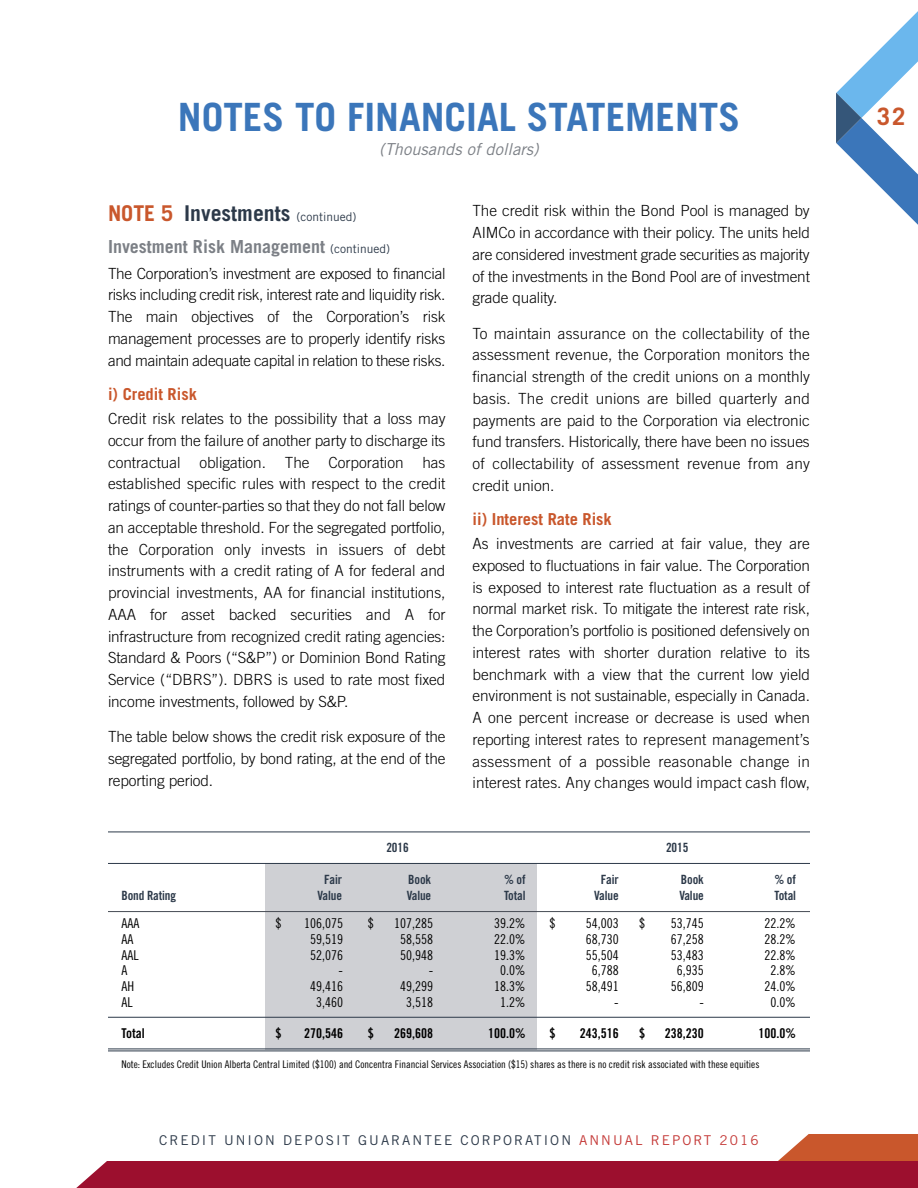
<style>
.page{position:relative;width:918px;height:1188px;background:#fff}
.page>*{position:absolute;margin:0;border:0;box-sizing:border-box;transform-origin:0 0}
.t1{font:700 39px "Trade Gothic";color:#3b76ba}
.t2{font:700 24px "Trade Gothic";color:#c9572c}
.t3{font:700 21.75px "Trade Gothic";color:#2c3949}
.t4{font:700 18px "Trade Gothic";color:#7c8086}
.t5{font:700 16.5px "Trade Gothic";color:#c9572c}
.t6{font:italic 16.5px "Trade Gothic";color:#7c8086}
.t7{font:300 15.3px/21.8px "Trade Gothic";letter-spacing:-.01em;color:#000;text-align:justify}
.t8{font:13.5px "Trade Gothic Cond Eighteen";color:#000}
.t9{font:13.5px "Trade Gothic";letter-spacing:.15em;color:#2c3949}
.t10{font:13.5px "Trade Gothic Bold Cond Twenty";color:#000}
.t11{font:12.75px "Trade Gothic Bold Cond Twenty";letter-spacing:-.01em;color:#2c3949}
.t12{font:10.5px "Trade Gothic Cond Eighteen";color:#000}
.s1{color:#c9572c}
.s2{font-weight:400;font-size:12px}
.s3{font-weight:400;font-size:12px;color:#2c3949}
.s4{color:#c43836}
</style>
<div class="page">
<svg style="left:836px;top:11px;width:82px;height:214px"></svg>
<svg style="left:76px;top:1134px;width:842px;height:54px"></svg>
<div style="left:446px;top:864px;width:91px;height:186px;background:#cfd0d4"></div>
<div style="left:355px;top:864px;width:91px;height:186px;background:#cfd0d4"></div>
<div style="left:265px;top:864px;width:91px;height:186px;background:#cfd0d4"></div>
<hr style="left:108px;top:832px;width:702px;height:1px;background:#2c3949">
<hr style="left:108px;top:863px;width:702px;height:1px;background:#2c3949">
<hr style="left:108px;top:911px;width:702px;height:1px;background:#464b54">
<hr style="left:108px;top:1017px;width:702px;height:1px;background:#2c3949">
<hr style="left:108px;top:1048px;width:702px;height:1px;background:#2c3949">
<hr style="left:108px;top:1050px;width:702px;height:1px;background:#2c3949">
<h1 class="t1" style="left:178px;top:103px;width:564px">NOTES TO FINANCIAL STATEMENTS</h1>
<p class="t6" style="left:379px;top:144px;width:161px">(Thousands of dollars)</p>
<h3 class="t3" style="left:108px;top:205px;width:250px"><span class="s1">NOTE 5</span> Investments <span class="s2">(continued)</span></h3>
<p class="t4" style="left:108px;top:240px;width:284px">Investment Risk Management <span class="s3">(continued)</span></p>
<p class="t7" style="left:108px;top:264px;width:339px">The Corporation’s investment are exposed to financial risks including credit risk, interest rate and liquidity risk.<br>The main objectives of the Corporation’s risk management processes are to properly identify risks and maintain adequate capital in relation to these risks.</p>
<p class="t5" style="left:108px;top:388px;width:90px">i) Credit Risk</p>
<p class="t7" style="left:108px;top:409px;width:339px">Credit risk relates to the possibility that a loss may occur from the failure of another party to discharge its contractual obligation. The Corporation has established specific rules with respect to the credit ratings of counter-parties so that they do not fall below an acceptable threshold. For the segregated portfolio, the Corporation only invests in issuers of debt instruments with a credit rating of A for federal and provincial investments, AA for financial institutions, AAA for asset backed securities and A for infrastructure from recognized credit rating agencies:<br>Standard &amp; Poors (“S&amp;P”) or Dominion Bond Rating Service (“DBRS”). DBRS is used to rate most fixed income investments, followed by S&amp;P.</p>
<p class="t7" style="left:108px;top:727px;width:339px">The table below shows the credit risk exposure of the segregated portfolio, by bond rating, at the end of the reporting period.</p>
<p class="t7" style="left:472px;top:201px;width:339px">The credit risk within the Bond Pool is managed by AIMCo in accordance with their policy. The units held are considered investment grade securities as majority of the investments in the Bond Pool are of investment grade quality.</p>
<p class="t7" style="left:472px;top:324px;width:339px">To maintain assurance on the collectability of the assessment revenue, the Corporation monitors the financial strength of the credit unions on a monthly basis. The credit unions are billed quarterly and payments are paid to the Corporation via electronic fund transfers. Historically, there have been no issues of collectability of assessment revenue from any credit union.</p>
<p class="t5" style="left:472px;top:513px;width:141px">ii) Interest Rate Risk</p>
<p class="t7" style="left:472px;top:534px;width:339px">As investments are carried at fair value, they are exposed to fluctuations in fair value. The Corporation is exposed to interest rate fluctuation as a result of normal market risk. To mitigate the interest rate risk, the Corporation’s portfolio is positioned defensively on interest rates with shorter duration relative to its benchmark with a view that the current low yield environment is not sustainable, especially in Canada.<br>A one percent increase or decrease is used when reporting interest rates to represent management’s assessment of a possible reasonable change in interest rates. Any changes would impact cash flow,</p>
<p class="t11" style="left:386px;top:843px;width:24px">2016</p>
<p class="t11" style="left:666px;top:843px;width:24px">2015</p>
<p class="t11" style="left:324px;top:875px;width:20px">Fair</p>
<p class="t11" style="left:408px;top:875px;width:24px">Book</p>
<p class="t11" style="left:504px;top:875px;width:23px">% of</p>
<p class="t11" style="left:601px;top:875px;width:20px">Fair</p>
<p class="t11" style="left:681px;top:875px;width:24px">Book</p>
<p class="t11" style="left:774px;top:875px;width:23px">% of</p>
<p class="t11" style="left:122px;top:891px;width:56px">Bond Rating</p>
<p class="t11" style="left:318px;top:891px;width:26px">Value</p>
<p class="t11" style="left:407px;top:891px;width:26px">Value</p>
<p class="t11" style="left:504px;top:891px;width:23px">Total</p>
<p class="t11" style="left:594px;top:891px;width:26px">Value</p>
<p class="t11" style="left:679px;top:891px;width:26px">Value</p>
<p class="t11" style="left:775px;top:891px;width:23px">Total</p>
<p class="t8" style="left:122px;top:918px;width:19px">AAA</p>
<p class="t8" style="left:276px;top:918px;width:7px">$</p>
<p class="t8" style="left:304px;top:918px;width:40px">106,075</p>
<p class="t8" style="left:368px;top:918px;width:7px">$</p>
<p class="t8" style="left:394px;top:918px;width:40px">107,285</p>
<p class="t8" style="left:494px;top:918px;width:33px">39.2%</p>
<p class="t8" style="left:550px;top:918px;width:7px">$</p>
<p class="t8" style="left:586px;top:918px;width:34px">54,003</p>
<p class="t8" style="left:639px;top:918px;width:7px">$</p>
<p class="t8" style="left:671px;top:918px;width:34px">53,745</p>
<p class="t8" style="left:765px;top:918px;width:33px">22.2%</p>
<p class="t8" style="left:122px;top:934px;width:13px">AA</p>
<p class="t8" style="left:310px;top:934px;width:34px">59,519</p>
<p class="t8" style="left:400px;top:934px;width:34px">58,558</p>
<p class="t8" style="left:494px;top:934px;width:33px">22.0%</p>
<p class="t8" style="left:586px;top:934px;width:34px">68,730</p>
<p class="t8" style="left:671px;top:934px;width:34px">67,258</p>
<p class="t8" style="left:765px;top:934px;width:33px">28.2%</p>
<p class="t8" style="left:122px;top:950px;width:19px">AAL</p>
<p class="t8" style="left:310px;top:950px;width:34px">52,076</p>
<p class="t8" style="left:400px;top:950px;width:34px">50,948</p>
<p class="t8" style="left:494px;top:950px;width:33px">19.3%</p>
<p class="t8" style="left:586px;top:950px;width:34px">55,504</p>
<p class="t8" style="left:671px;top:950px;width:34px">53,483</p>
<p class="t8" style="left:765px;top:950px;width:33px">22.8%</p>
<p class="t8" style="left:122px;top:966px;width:7px">A</p>
<p class="t8" style="left:339px;top:966px;width:6px">-</p>
<p class="t8" style="left:429px;top:966px;width:6px">-</p>
<p class="t8" style="left:500px;top:966px;width:27px">0.0%</p>
<p class="t8" style="left:592px;top:966px;width:28px">6,788</p>
<p class="t8" style="left:677px;top:966px;width:28px">6,935</p>
<p class="t8" style="left:771px;top:966px;width:27px">2.8%</p>
<p class="t8" style="left:122px;top:981px;width:14px">AH</p>
<p class="t8" style="left:310px;top:981px;width:34px">49,416</p>
<p class="t8" style="left:400px;top:981px;width:34px">49,299</p>
<p class="t8" style="left:494px;top:981px;width:33px">18.3%</p>
<p class="t8" style="left:586px;top:981px;width:34px">58,491</p>
<p class="t8" style="left:671px;top:981px;width:34px">56,809</p>
<p class="t8" style="left:765px;top:981px;width:33px">24.0%</p>
<p class="t8" style="left:122px;top:997px;width:13px">AL</p>
<p class="t8" style="left:316px;top:997px;width:28px">3,460</p>
<p class="t8" style="left:406px;top:997px;width:28px">3,518</p>
<p class="t8" style="left:500px;top:997px;width:27px">1.2%</p>
<p class="t8" style="left:614px;top:997px;width:6px">-</p>
<p class="t8" style="left:699px;top:997px;width:6px">-</p>
<p class="t8" style="left:771px;top:997px;width:27px">0.0%</p>
<p class="t10" style="left:122px;top:1028px;width:25px">Total</p>
<p class="t10" style="left:276px;top:1028px;width:7px">$</p>
<p class="t10" style="left:304px;top:1028px;width:40px">270,546</p>
<p class="t10" style="left:368px;top:1028px;width:7px">$</p>
<p class="t10" style="left:394px;top:1028px;width:40px">269,608</p>
<p class="t10" style="left:488px;top:1028px;width:39px">100.0%</p>
<p class="t10" style="left:550px;top:1028px;width:7px">$</p>
<p class="t10" style="left:580px;top:1028px;width:40px">243,516</p>
<p class="t10" style="left:639px;top:1028px;width:7px">$</p>
<p class="t10" style="left:665px;top:1028px;width:40px">238,230</p>
<p class="t10" style="left:759px;top:1028px;width:39px">100.0%</p>
<p class="t12" style="left:122px;top:1060px;width:639px">Note: Excludes Credit Union Alberta Central Limited ($100) and Concentra Financial Services Association ($15) shares as there is no credit risk associated with these equities</p>
<p class="t9" style="left:159px;top:1135px;width:601px">CREDIT UNION DEPOSIT GUARANTEE CORPORATION <span class="s4">ANNUAL REPORT 2016</span></p>
<h2 class="t2" style="left:877px;top:107px;width:30px">32</h2>
</div>
